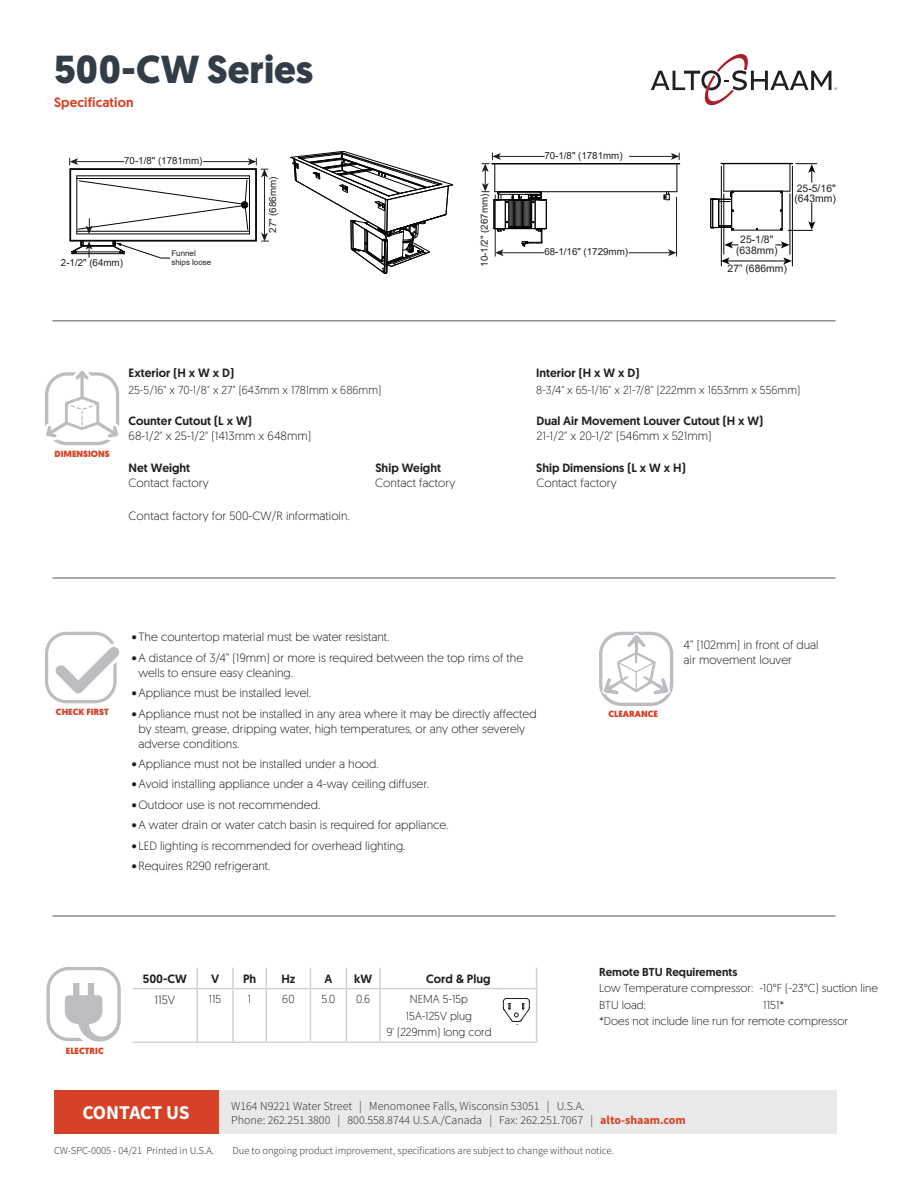
<style>
.page{position:relative;width:918px;height:1188px;background:#fff}
.page>*{position:absolute;margin:0;border:0;box-sizing:border-box;transform-origin:0 0}
.Main_Title{font:700 39px "Geomanist";color:#323d47}
.t1{font:700 19.5px "Source Sans Pro";letter-spacing:-.01em;color:#fff}
.subhead_2{font:500 13.5px "Geomanist";letter-spacing:.01em;color:#d64227}
.body_text{font:300 12px/15px "Geomanist";color:#231f20}
.t2{font:500 12px "Geomanist";color:#231f20}
.t3{font:300 12px/14.4px "Source Sans Pro";color:#231f20}
.voltage{font:300 11.55px/16.5px "Geomanist";color:#231f20;text-align:center}
.Volthead{font:500 11.55px "Geomanist";color:#231f20}
.t4{font:300 10.5px "Source Sans Pro";color:#231f20}
.t5{font:10.35px/11.2px "Arial";color:#231f20;text-align:center}
.t6{font:9.75px "Arial";color:#231f20}
.symbol_text{font:900 9px "Geomanist";color:#d64227}
.t7{font:7.95px/8.7px "Arial";color:#231f20}
.s1{font-weight:700;color:#d64227}
</style>
<div class="page">
<div style="left:218px;top:1091px;width:619px;height:43px;background:#e9e9e9"></div>
<div style="left:54px;top:1091px;width:164px;height:43px;background:#d64227"></div>
<svg style="left:651px;top:54px;width:186px;height:52px"></svg>
<hr style="left:536px;top:989px;width:1px;height:53px;background:#cfd2d2">
<hr style="left:133px;top:1042px;width:64px;height:1px;background:#cfd2d2">
<hr style="left:380px;top:1042px;width:118px;height:1px;background:#cfd2d2">
<hr style="left:498px;top:1042px;width:39px;height:1px;background:#cfd2d2">
<hr style="left:196px;top:989px;width:2px;height:53px;background:#cfd2d2">
<hr style="left:232px;top:989px;width:2px;height:53px;background:#cfd2d2">
<hr style="left:266px;top:989px;width:1px;height:53px;background:#cfd2d2">
<hr style="left:310px;top:989px;width:1px;height:53px;background:#cfd2d2">
<hr style="left:346px;top:989px;width:1px;height:53px;background:#cfd2d2">
<hr style="left:379px;top:989px;width:2px;height:53px;background:#cfd2d2">
<hr style="left:197px;top:1042px;width:36px;height:1px;background:#cfd2d2">
<hr style="left:233px;top:1042px;width:33px;height:1px;background:#cfd2d2">
<hr style="left:266px;top:1042px;width:44px;height:1px;background:#cfd2d2">
<hr style="left:310px;top:1042px;width:36px;height:1px;background:#cfd2d2">
<hr style="left:346px;top:1042px;width:34px;height:1px;background:#cfd2d2">
<hr style="left:196px;top:968px;width:2px;height:20px;background:#cfd2d2">
<hr style="left:232px;top:968px;width:2px;height:20px;background:#cfd2d2">
<svg style="left:266px;top:968px;width:1px;height:20px"></svg>
<svg style="left:310px;top:968px;width:1px;height:20px"></svg>
<svg style="left:346px;top:968px;width:1px;height:20px"></svg>
<hr style="left:379px;top:968px;width:2px;height:20px;background:#cfd2d2">
<svg style="left:536px;top:968px;width:1px;height:20px"></svg>
<hr style="left:133px;top:988px;width:64px;height:1px;background:#cfd2d2">
<hr style="left:197px;top:988px;width:36px;height:1px;background:#cfd2d2">
<hr style="left:233px;top:988px;width:33px;height:1px;background:#cfd2d2">
<hr style="left:266px;top:988px;width:44px;height:1px;background:#cfd2d2">
<hr style="left:310px;top:988px;width:36px;height:1px;background:#cfd2d2">
<hr style="left:346px;top:988px;width:34px;height:1px;background:#cfd2d2">
<hr style="left:380px;top:988px;width:118px;height:1px;background:#cfd2d2">
<hr style="left:498px;top:988px;width:39px;height:1px;background:#cfd2d2">
<hr style="left:629px;top:156px;width:45px;height:1px;background:#231f20">
<hr style="left:676px;top:197px;width:1px;height:59px;background:#231f20">
<hr style="left:629px;top:252px;width:42px;height:1px;background:#231f20">
<svg style="left:668px;top:249px;width:8px;height:7px"></svg>
<svg style="left:291px;top:151px;width:162px;height:123px"></svg>
<hr style="left:721px;top:166px;width:1px;height:100px;background:#050504">
<hr style="left:792px;top:166px;width:1px;height:100px;background:#050504">
<hr style="left:727px;top:261px;width:59px;height:1px;background:#050504">
<svg style="left:721px;top:257px;width:9px;height:8px"></svg>
<svg style="left:783px;top:257px;width:9px;height:8px"></svg>
<hr style="left:724px;top:194px;width:1px;height:60px;background:#050504">
<hr style="left:790px;top:194px;width:1px;height:60px;background:#050504">
<svg style="left:724px;top:241px;width:14px;height:7px"></svg>
<svg style="left:776px;top:241px;width:13px;height:7px"></svg>
<hr style="left:724px;top:191px;width:66px;height:1px;background:#050504">
<hr style="left:782px;top:192px;width:1px;height:37px;background:#050504">
<hr style="left:732px;top:230px;width:49px;height:1px;background:#050504">
<svg style="left:780px;top:203px;width:35px;height:28px"></svg>
<hr style="left:722px;top:163px;width:70px;height:1px;background:#050504">
<svg style="left:710px;top:163px;width:24px;height:68px"></svg>
<svg style="left:790px;top:163px;width:27px;height:28px"></svg>
<hr style="left:495px;top:191px;width:182px;height:1px;background:#050504">
<svg style="left:482px;top:153px;width:65px;height:103px"></svg>
<hr style="left:492px;top:164px;width:188px;height:1px;background:#050504">
<hr style="left:492px;top:163px;width:188px;height:1px;background:#050504">
<svg style="left:664px;top:153px;width:16px;height:47px"></svg>
<svg style="left:69px;top:158px;width:200px;height:100px"></svg>
<hr style="left:52px;top:320px;width:784px;height:1px;background:#535355">
<hr style="left:52px;top:578px;width:784px;height:1px;background:#535355">
<hr style="left:52px;top:916px;width:784px;height:1px;background:#535355">
<svg style="left:45px;top:371px;width:74px;height:74px"></svg>
<svg style="left:599px;top:632px;width:74px;height:74px"></svg>
<svg style="left:45px;top:632px;width:75px;height:71px"></svg>
<svg style="left:46px;top:967px;width:75px;height:75px"></svg>
<svg style="left:502px;top:998px;width:28px;height:27px"></svg>
<p class="Main_Title" style="left:54px;top:44px;width:261px">500-CW Series</p>
<p class="subhead_2" style="left:54px;top:93px;width:81px">Specification</p>
<p class="t6" style="left:124px;top:154px;width:80px">70-1/8" (1781mm)</p>
<p class="t6" style="left:61px;top:256px;width:64px">2-1/2" (64mm)</p>
<p class="t7" style="left:171px;top:249px;width:41px">Funnel ships loose</p>
<p class="t6" style="left:266px;top:233px;width:58px;rotate:-90deg">27" (686mm)</p>
<p class="t6" style="left:478px;top:267px;width:74px;rotate:-90deg">10-1/2" (267mm)</p>
<p class="t6" style="left:544px;top:149px;width:80px">70-1/8" (1781mm)</p>
<p class="t6" style="left:544px;top:245px;width:85px">68-1/16" (1729mm)</p>
<p class="t5" style="left:797px;top:183px;width:40px">25-5/16"</p>
<p class="t5" style="left:794px;top:192px;width:43px">(643mm)</p>
<p class="t5" style="left:736px;top:234px;width:43px">25-1/8" (638mm)</p>
<p class="t5" style="left:728px;top:263px;width:61px">27” (686mm)</p>
<p class="symbol_text" style="left:55px;top:448px;width:57px">DIMENSIONS</p>
<p class="t2" style="left:129px;top:365px;width:107px">Exterior (H x W x D)</p>
<p class="t2" style="left:536px;top:365px;width:105px">Interior (H x W x D)</p>
<p class="voltage" style="left:129px;top:381px;width:254px">25-5/16" x 70-1/8" x 27" (643mm x 1781mm x 686mm)</p>
<p class="voltage" style="left:536px;top:381px;width:266px">8-3/4" x 65-1/16" x 21-7/8" (222mm x 1653mm x 556mm)</p>
<p class="t2" style="left:129px;top:413px;width:125px">Counter Cutout (L x W)</p>
<p class="t2" style="left:537px;top:413px;width:228px">Dual Air Movement Louver Cutout (H x W)</p>
<p class="body_text" style="left:129px;top:428px;width:184px">68-1/2" x 25-1/2" (1413mm x 648mm)</p>
<p class="body_text" style="left:537px;top:428px;width:177px">21-1/2" x 20-1/2" (546mm x 521mm)</p>
<p class="t2" style="left:129px;top:460px;width:63px">Net Weight</p>
<p class="t2" style="left:375px;top:460px;width:67px">Ship Weight</p>
<p class="t2" style="left:536px;top:460px;width:151px">Ship Dimensions (L x W x H)</p>
<p class="body_text" style="left:129px;top:475px;width:82px">Contact factory</p>
<p class="body_text" style="left:375px;top:475px;width:82px">Contact factory</p>
<p class="body_text" style="left:537px;top:475px;width:82px">Contact factory</p>
<p class="body_text" style="left:129px;top:508px;width:223px">Contact factory for 500-CW/R informatioin.</p>
<p class="body_text" style="left:132px;top:629px;width:259px">• The countertop material must be water resistant.</p>
<p class="body_text" style="left:138px;top:650px;width:386px;text-indent:-7px">• A distance of 3/4” (19mm) or more is required between the top rims of the wells to ensure easy cleaning.</p>
<p class="body_text" style="left:132px;top:685px;width:181px">• Appliance must be installed level.</p>
<p class="body_text" style="left:138px;top:705px;width:400px;text-indent:-7px">• Appliance must not be installed in any area where it may be directly affected by steam, grease, dripping water, high temperatures, or any other severely adverse conditions.</p>
<p class="body_text" style="left:132px;top:756px;width:249px">• Appliance must not be installed under a hood.</p>
<p class="body_text" style="left:132px;top:776px;width:299px">• Avoid installing appliance under a 4-way ceiling diffuser.</p>
<p class="body_text" style="left:132px;top:797px;width:190px">• Outdoor use is not recommended.</p>
<p class="body_text" style="left:132px;top:817px;width:318px">• A water drain or water catch basin is required for appliance.</p>
<p class="body_text" style="left:132px;top:837px;width:275px">• LED lighting is recommended for overhead lighting.</p>
<p class="body_text" style="left:132px;top:858px;width:140px">• Requires R290 refrigerant.</p>
<p class="symbol_text" style="left:56px;top:706px;width:54px">CHECK FIRST</p>
<p class="symbol_text" style="left:608px;top:707px;width:51px">CLEARANCE</p>
<p class="body_text" style="left:684px;top:637px;width:137px">4” (102mm) in front of dual air movement louver</p>
<p class="symbol_text" style="left:66px;top:1044px;width:39px">ELECTRIC</p>
<p class="t2" style="left:143px;top:970px;width:46px">500-CW</p>
<p class="t2" style="left:211px;top:970px;width:10px">V</p>
<p class="t2" style="left:243px;top:970px;width:15px">Ph</p>
<p class="t2" style="left:281px;top:970px;width:16px">Hz</p>
<p class="t2" style="left:324px;top:970px;width:9px">A</p>
<p class="t2" style="left:354px;top:970px;width:20px">kW</p>
<p class="t2" style="left:426px;top:970px;width:66px">Cord &amp; Plug</p>
<p class="body_text" style="left:154px;top:991px;width:22px">115V</p>
<p class="voltage" style="left:209px;top:991px;width:14px">115</p>
<p class="voltage" style="left:248px;top:991px;width:5px">1</p>
<p class="voltage" style="left:282px;top:991px;width:14px">60</p>
<p class="voltage" style="left:322px;top:991px;width:15px">5.0</p>
<p class="voltage" style="left:356px;top:991px;width:16px">0.6</p>
<p class="voltage" style="left:386px;top:991px;width:107px">NEMA 5-15p<br>15A-125V plug<br>9' (229mm) long cord</p>
<p class="Volthead" style="left:599px;top:964px;width:140px">Remote BTU Requirements</p>
<p class="voltage" style="left:599px;top:979px;width:281px">Low Temperature compressor: -10°F (-23°C) suction line</p>
<p class="voltage" style="left:599px;top:996px;width:49px">BTU load:</p>
<p class="voltage" style="left:763px;top:996px;width:23px">1151*</p>
<p class="voltage" style="left:599px;top:1012px;width:251px">*Does not include line run for remote compressor</p>
<h2 class="t1" style="left:82px;top:1100px;width:109px">CONTACT US</h2>
<p class="t3" style="left:231px;top:1098px;width:456px">W164 N9221 Water Street | Menomonee Falls, Wisconsin 53051 | U.S.A.<br>Phone: 262.251.3800 | 800.558.8744 U.S.A./Canada | Fax: 262.251.7067 | <span class="s1">alto-shaam.com</span></p>
<p class="t4" style="left:54px;top:1144px;width:162px">CW-SPC-0005 - 04/21 Printed in U.S.A.</p>
<p class="t4" style="left:232px;top:1144px;width:383px">Due to ongoing product improvement, specifications are subject to change without notice.</p>
</div>
